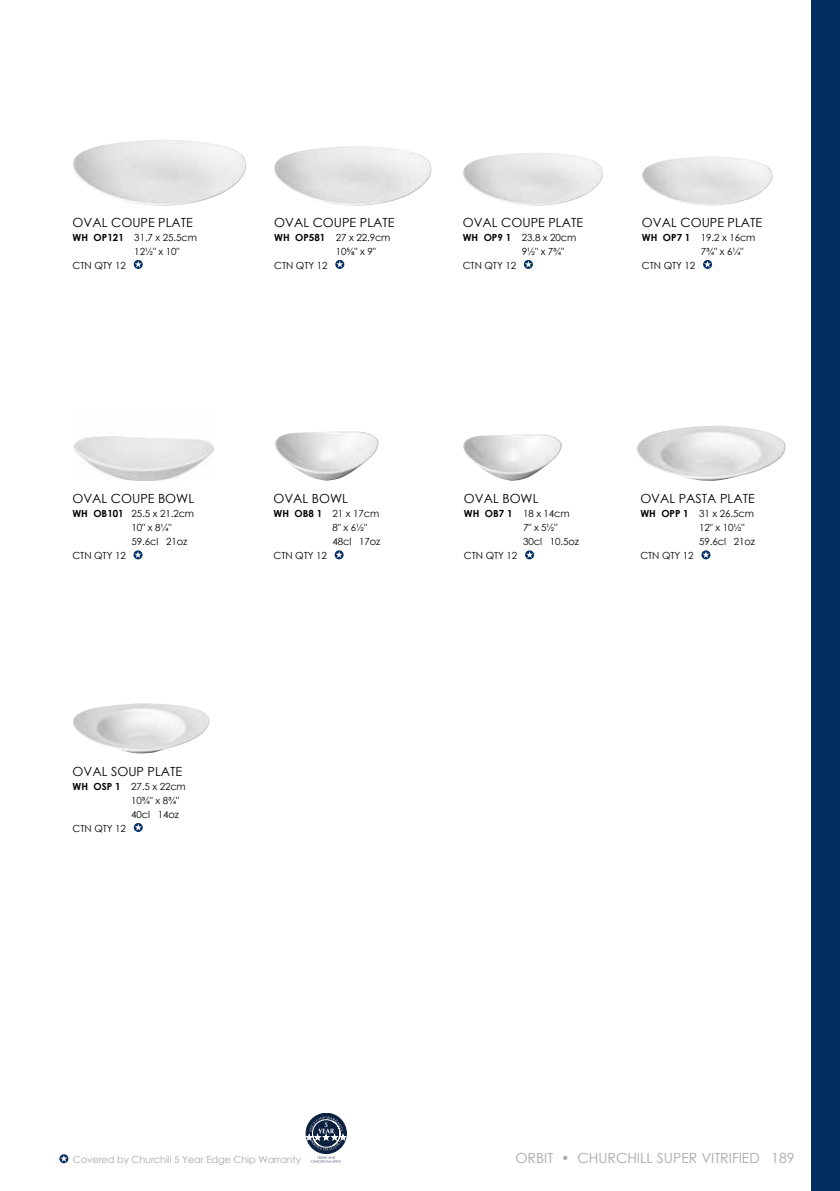
<style>
.page{position:relative;width:840px;height:1191px;background:#fff}
.page>*{position:absolute;margin:0;border:0;box-sizing:border-box;transform-origin:0 0}
.t1{font:14px "Century Gothic";color:#a7a9ac}
.t2{font:12.6px "Century Gothic";color:#000}
.t3{font:9.8px "Century Gothic";letter-spacing:-.01em;color:#000}
.t4{font:9.8px "Century Gothic";letter-spacing:-.01em;color:#a7a9ac}
.s1{font-weight:700}
</style>
<div class="page">
<svg style="left:134px;top:823px;width:9px;height:9px"></svg>
<svg style="left:135px;top:824px;width:7px;height:6px"></svg>
<svg style="left:701px;top:550px;width:9px;height:9px"></svg>
<svg style="left:702px;top:551px;width:7px;height:7px"></svg>
<img style="left:636px;top:426px;width:150px;height:55px">
<img style="left:73px;top:703px;width:136px;height:50px">
<img style="left:275px;top:431px;width:104px;height:49px">
<img style="left:463px;top:153px;width:139px;height:53px">
<img style="left:73px;top:140px;width:174px;height:66px">
<img style="left:73px;top:436px;width:140px;height:44px">
<svg style="left:523px;top:260px;width:9px;height:9px"></svg>
<svg style="left:524px;top:261px;width:7px;height:6px"></svg>
<svg style="left:134px;top:260px;width:9px;height:9px"></svg>
<svg style="left:135px;top:261px;width:7px;height:6px"></svg>
<svg style="left:133px;top:550px;width:9px;height:9px"></svg>
<svg style="left:134px;top:551px;width:7px;height:7px"></svg>
<svg style="left:334px;top:550px;width:9px;height:9px"></svg>
<svg style="left:335px;top:551px;width:7px;height:7px"></svg>
<img style="left:463px;top:434px;width:99px;height:47px">
<svg style="left:525px;top:550px;width:9px;height:9px"></svg>
<svg style="left:525px;top:551px;width:8px;height:7px"></svg>
<div style="left:810px;top:0;width:29px;height:1191px;background:#002d62"></div>
<img style="left:274px;top:146px;width:158px;height:60px">
<svg style="left:335px;top:260px;width:9px;height:9px"></svg>
<svg style="left:336px;top:261px;width:7px;height:6px"></svg>
<img style="left:642px;top:156px;width:130px;height:50px">
<svg style="left:702px;top:260px;width:9px;height:9px"></svg>
<svg style="left:703px;top:261px;width:7px;height:6px"></svg>
<svg style="left:310px;top:1156px;width:31px;height:6px"></svg>
<svg style="left:306px;top:1113px;width:40px;height:40px"></svg>
<div style="left:305px;top:1113px;width:41px;height:40px;border:1px solid #0b1f3e;border-radius:50%"></div>
<svg style="left:305px;top:1116px;width:41px;height:34px"></svg>
<svg style="left:59px;top:1154px;width:9px;height:9px"></svg>
<svg style="left:60px;top:1155px;width:7px;height:6px"></svg>
<p class="t2" style="left:73px;top:213px;width:122px">OVAL COUPE PLATE</p>
<p class="t3" style="left:73px;top:230px;width:126px"><span class="s1">WH OP121</span> 31.7 x 25.5cm</p>
<p class="t3" style="left:134px;top:244px;width:47px">12½" x 10"</p>
<p class="t3" style="left:73px;top:258px;width:55px">CTN QTY 12</p>
<p class="t2" style="left:274px;top:213px;width:122px">OVAL COUPE PLATE</p>
<p class="t3" style="left:274px;top:230px;width:118px"><span class="s1">WH OP581</span> 27 x 22.9cm</p>
<p class="t3" style="left:336px;top:244px;width:41px">10⅝" x 9"</p>
<p class="t3" style="left:274px;top:258px;width:55px">CTN QTY 12</p>
<p class="t2" style="left:462px;top:213px;width:122px">OVAL COUPE PLATE</p>
<p class="t3" style="left:462px;top:230px;width:115px"><span class="s1">WH OP9 1</span> 23.8 x 20cm</p>
<p class="t3" style="left:521px;top:244px;width:44px">9½" x 7¾"</p>
<p class="t3" style="left:462px;top:258px;width:55px">CTN QTY 12</p>
<p class="t2" style="left:641px;top:213px;width:122px">OVAL COUPE PLATE</p>
<p class="t3" style="left:641px;top:230px;width:115px"><span class="s1">WH OP7 1</span> 19.2 x 16cm</p>
<p class="t3" style="left:700px;top:244px;width:44px">7¾" x 6¼"</p>
<p class="t3" style="left:641px;top:258px;width:55px">CTN QTY 12</p>
<p class="t2" style="left:72px;top:490px;width:123px">OVAL COUPE BOWL</p>
<p class="t3" style="left:72px;top:507px;width:123px"><span class="s1">WH OB101</span> 25.5 x 21.2cm</p>
<p class="t3" style="left:131px;top:521px;width:41px">10" x 8¼"</p>
<p class="t3" style="left:131px;top:535px;width:57px">59.6cl 21oz</p>
<p class="t3" style="left:72px;top:549px;width:55px">CTN QTY 12</p>
<p class="t2" style="left:273px;top:490px;width:76px">OVAL BOWL</p>
<p class="t3" style="left:273px;top:507px;width:107px"><span class="s1">WH OB8 1</span> 21 x 17cm</p>
<p class="t3" style="left:332px;top:521px;width:36px">8" x 6½"</p>
<p class="t3" style="left:332px;top:535px;width:49px">48cl 17oz</p>
<p class="t3" style="left:273px;top:549px;width:55px">CTN QTY 12</p>
<p class="t2" style="left:73px;top:762px;width:111px">OVAL SOUP PLATE</p>
<p class="t3" style="left:73px;top:779px;width:115px"><span class="s1">WH OSP 1</span> 27.5 x 22cm</p>
<p class="t3" style="left:131px;top:793px;width:49px">10¾" x 8¾"</p>
<p class="t3" style="left:131px;top:807px;width:49px">40cl 14oz</p>
<p class="t3" style="left:73px;top:821px;width:55px">CTN QTY 12</p>
<p class="t2" style="left:463px;top:490px;width:76px">OVAL BOWL</p>
<p class="t3" style="left:463px;top:507px;width:107px"><span class="s1">WH OB7 1</span> 18 x 14cm</p>
<p class="t3" style="left:523px;top:521px;width:36px">7" x 5½"</p>
<p class="t3" style="left:523px;top:535px;width:57px">30cl 10.5oz</p>
<p class="t3" style="left:463px;top:549px;width:55px">CTN QTY 12</p>
<p class="t2" style="left:640px;top:490px;width:116px">OVAL PASTA PLATE</p>
<p class="t3" style="left:640px;top:507px;width:115px"><span class="s1">WH OPP 1</span> 31 x 26.5cm</p>
<p class="t3" style="left:698px;top:521px;width:47px">12" x 10½"</p>
<p class="t3" style="left:698px;top:535px;width:57px">59.6cl 21oz</p>
<p class="t3" style="left:640px;top:549px;width:55px">CTN QTY 12</p>
<h1 class="t1" style="left:515px;top:1148px;width:246px">ORBIT • CHURCHILL SUPER VITRIFIED</h1>
<p class="t4" style="left:73px;top:1152px;width:229px">Covered by Churchill 5 Year Edge Chip Warranty</p>
<h1 class="t1" style="left:770px;top:1148px;width:25px">189</h1>
</div>
